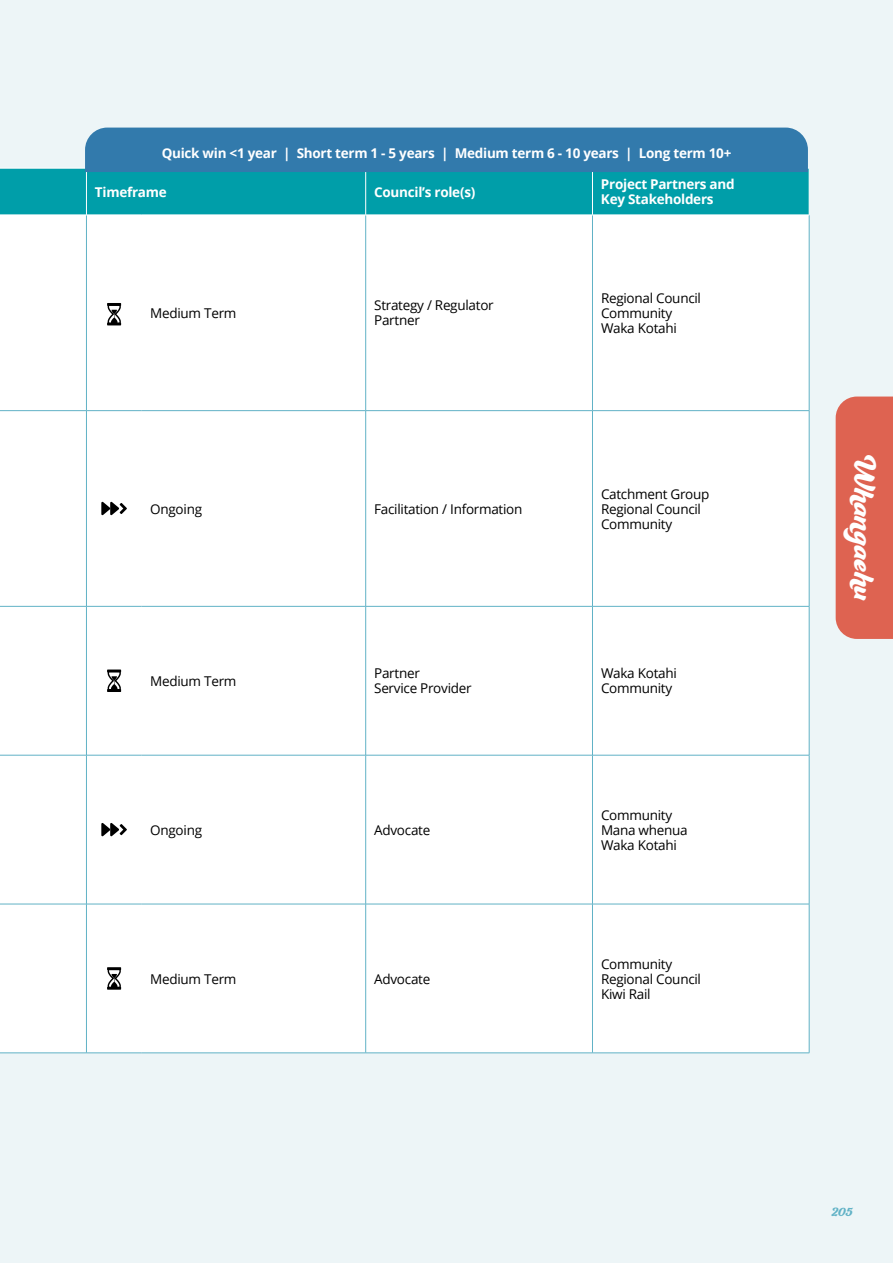
<style>
.page{position:relative;width:893px;height:1263px;background:#edf5f7}
.page>*{position:absolute;margin:0;border:0;box-sizing:border-box;transform-origin:0 0}
.t1{font:33px "Ganache";color:#fff}
.t2{font:13.5px/15px "Open Sans";letter-spacing:-.02em;color:#000}
.t3{font:700 13.5px/15px "Open Sans";letter-spacing:-.02em;color:#fff}
.t4{font:13.5px "Ganache";color:#61b2c6}
</style>
<div class="page">
<div style="left:0;top:216px;width:809px;height:836px;background:#fff"></div>
<hr style="left:86px;top:215px;width:1px;height:195px;background:#61b2c6">
<hr style="left:365px;top:215px;width:1px;height:195px;background:#61b2c6">
<hr style="left:592px;top:215px;width:1px;height:195px;background:#61b2c6">
<hr style="left:809px;top:215px;width:1px;height:195px;background:#61b2c6">
<hr style="left:0;top:410px;width:86px;height:1px;background:#61b2c6">
<hr style="left:86px;top:410px;width:56px;height:1px;background:#61b2c6">
<hr style="left:86px;top:411px;width:1px;height:195px;background:#61b2c6">
<hr style="left:142px;top:410px;width:224px;height:1px;background:#61b2c6">
<hr style="left:366px;top:410px;width:226px;height:1px;background:#61b2c6">
<hr style="left:365px;top:411px;width:1px;height:195px;background:#61b2c6">
<hr style="left:592px;top:410px;width:217px;height:1px;background:#61b2c6">
<hr style="left:592px;top:411px;width:1px;height:195px;background:#61b2c6">
<hr style="left:809px;top:411px;width:1px;height:195px;background:#61b2c6">
<hr style="left:0;top:606px;width:86px;height:1px;background:#61b2c6">
<hr style="left:86px;top:606px;width:56px;height:1px;background:#61b2c6">
<hr style="left:86px;top:606px;width:1px;height:149px;background:#61b2c6">
<hr style="left:142px;top:606px;width:224px;height:1px;background:#61b2c6">
<hr style="left:366px;top:606px;width:226px;height:1px;background:#61b2c6">
<hr style="left:365px;top:606px;width:1px;height:149px;background:#61b2c6">
<hr style="left:592px;top:606px;width:217px;height:1px;background:#61b2c6">
<hr style="left:592px;top:606px;width:1px;height:149px;background:#61b2c6">
<hr style="left:809px;top:606px;width:1px;height:149px;background:#61b2c6">
<hr style="left:0;top:755px;width:86px;height:1px;background:#61b2c6">
<hr style="left:86px;top:755px;width:56px;height:1px;background:#61b2c6">
<hr style="left:86px;top:755px;width:1px;height:149px;background:#61b2c6">
<hr style="left:142px;top:755px;width:224px;height:1px;background:#61b2c6">
<hr style="left:366px;top:755px;width:226px;height:1px;background:#61b2c6">
<hr style="left:365px;top:755px;width:1px;height:149px;background:#61b2c6">
<hr style="left:592px;top:755px;width:217px;height:1px;background:#61b2c6">
<hr style="left:592px;top:755px;width:1px;height:149px;background:#61b2c6">
<hr style="left:809px;top:755px;width:1px;height:149px;background:#61b2c6">
<hr style="left:0;top:904px;width:86px;height:1px;background:#61b2c6">
<hr style="left:86px;top:904px;width:56px;height:1px;background:#61b2c6">
<hr style="left:86px;top:904px;width:1px;height:149px;background:#61b2c6">
<hr style="left:142px;top:904px;width:224px;height:1px;background:#61b2c6">
<hr style="left:366px;top:904px;width:226px;height:1px;background:#61b2c6">
<hr style="left:365px;top:904px;width:1px;height:149px;background:#61b2c6">
<hr style="left:592px;top:904px;width:217px;height:1px;background:#61b2c6">
<hr style="left:592px;top:904px;width:1px;height:149px;background:#61b2c6">
<hr style="left:809px;top:904px;width:1px;height:149px;background:#61b2c6">
<hr style="left:0;top:1052px;width:86px;height:1px;background:#61b2c6">
<hr style="left:86px;top:1052px;width:56px;height:1px;background:#61b2c6">
<hr style="left:142px;top:1052px;width:224px;height:1px;background:#61b2c6">
<hr style="left:366px;top:1052px;width:226px;height:1px;background:#61b2c6">
<hr style="left:592px;top:1052px;width:217px;height:1px;background:#61b2c6">
<hr style="left:0;top:215px;width:86px;height:1px;background:#fff">
<hr style="left:86px;top:215px;width:56px;height:1px;background:#fff">
<hr style="left:142px;top:215px;width:224px;height:1px;background:#fff">
<hr style="left:366px;top:215px;width:226px;height:1px;background:#fff">
<hr style="left:809px;top:168px;width:1px;height:47px;background:#fff">
<hr style="left:592px;top:215px;width:217px;height:1px;background:#fff">
<svg style="left:107px;top:303px;width:14px;height:22px"></svg>
<svg style="left:101px;top:502px;width:26px;height:13px"></svg>
<svg style="left:107px;top:669px;width:14px;height:23px"></svg>
<svg style="left:101px;top:823px;width:26px;height:13px"></svg>
<svg style="left:107px;top:967px;width:14px;height:23px"></svg>
<svg style="left:0;top:128px;width:809px;height:87px;background:#2593af"></svg>
<div style="left:836px;top:396px;width:57px;height:243px;background:#de6351"></div>
<p class="t3" style="left:162px;top:145px;width:571px">Quick win &lt;1 year | Short term 1 - 5 years | Medium term 6 - 10 years | Long term 10+</p>
<p class="t3" style="left:95px;top:184px;width:73px">Timeframe</p>
<p class="t3" style="left:374px;top:184px;width:103px">Council’s role(s)</p>
<p class="t3" style="left:601px;top:176px;width:135px">Project Partners and<br>Key Stakeholders</p>
<p class="t2" style="left:150px;top:305px;width:88px">Medium Term</p>
<p class="t2" style="left:374px;top:298px;width:121px">Strategy / Regulator<br>Partner</p>
<p class="t2" style="left:601px;top:290px;width:102px">Regional Council<br>Community<br>Waka Kotahi</p>
<p class="t2" style="left:150px;top:501px;width:53px">Ongoing</p>
<p class="t2" style="left:374px;top:501px;width:150px">Facilitation / Information</p>
<p class="t2" style="left:601px;top:486px;width:110px">Catchment Group<br>Regional Council<br>Community</p>
<p class="t2" style="left:150px;top:673px;width:88px">Medium Term</p>
<p class="t2" style="left:374px;top:666px;width:99px">Partner<br>Service Provider</p>
<p class="t2" style="left:601px;top:666px;width:77px">Waka Kotahi<br>Community</p>
<p class="t2" style="left:150px;top:822px;width:53px">Ongoing</p>
<p class="t2" style="left:374px;top:822px;width:58px">Advocate</p>
<p class="t2" style="left:150px;top:971px;width:88px">Medium Term</p>
<p class="t2" style="left:374px;top:971px;width:58px">Advocate</p>
<p class="t2" style="left:601px;top:807px;width:88px">Community<br>Mana whenua<br>Waka Kotahi</p>
<p class="t2" style="left:601px;top:956px;width:102px">Community<br>Regional Council<br>Kiwi Rail</p>
<h1 class="t1" style="left:885px;top:455px;width:147px;rotate:90deg">Whangaehu</h1>
<p class="t4" style="left:831px;top:1203px;width:23px">205</p>
</div>
